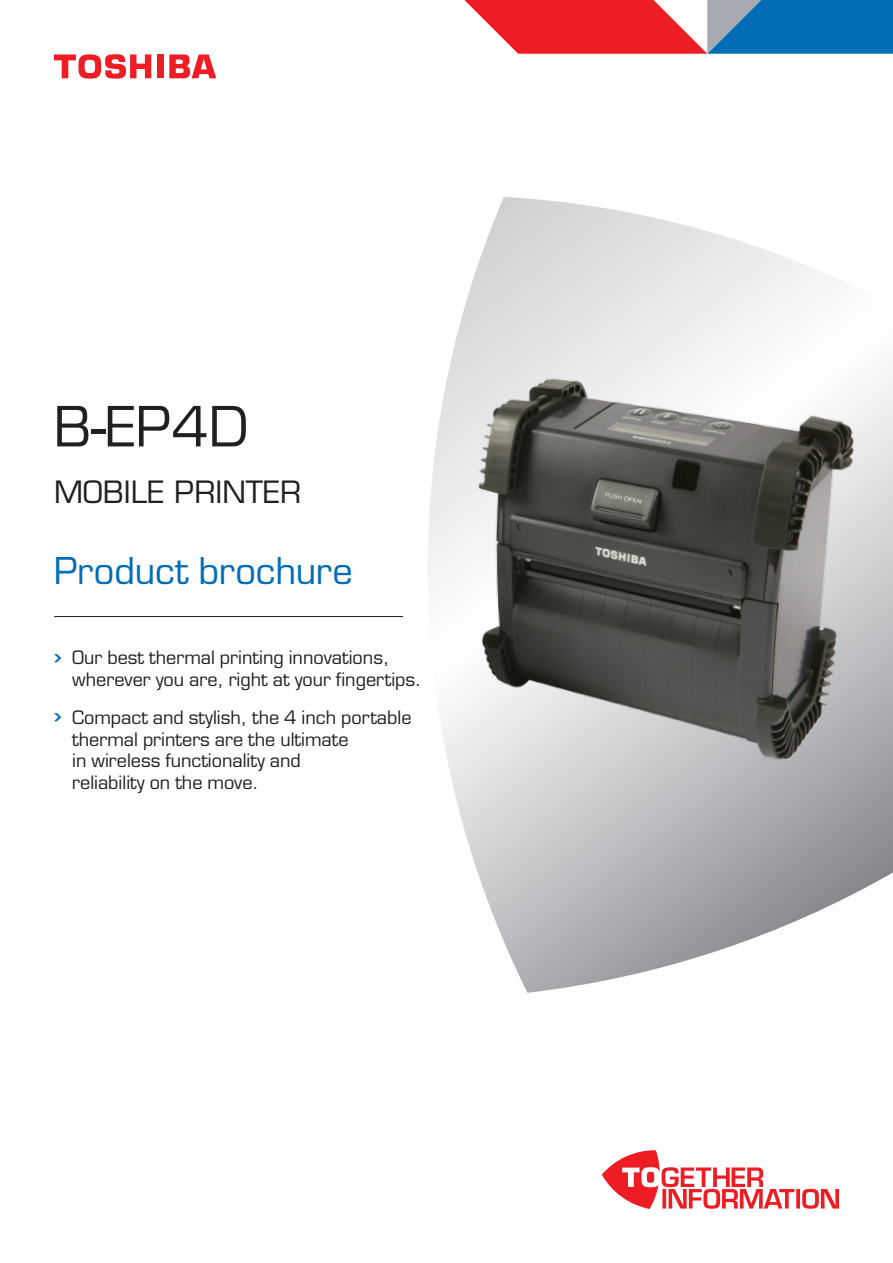
<style>
.page{position:relative;width:893px;height:1263px;background:#fff}
.page>*{position:absolute;margin:0;border:0;box-sizing:border-box;transform-origin:0 0}
.t1{font:54px "Eurostile LT Std";color:#231f20}
.Product_brochure{font:36px "Eurostile LT Std";letter-spacing:-.005em;color:#006db7}
.Printer_type{font:30px "Eurostile LT Std";color:#231f20}
.Highlight_bullets_BL{font:18px/21.6px "Eurostile LT Std";color:#231f20}
.s1{font-family:"Chevron";font-size:21px;color:#006db7}
</style>
<div class="page">
<svg style="left:403px;top:197px;width:490px;height:796px"></svg>
<img style="left:466px;top:358px;width:407px;height:425px">
<div style="left:157px;top:54px;width:7px;height:24px;background:#ee1d23"></div>
<svg style="left:54px;top:54px;width:97px;height:25px"></svg>
<svg style="left:169px;top:54px;width:47px;height:24px"></svg>
<svg style="left:602px;top:1150px;width:237px;height:59px"></svg>
<svg style="left:464px;top:0;width:429px;height:54px;background:#946280"></svg>
<hr style="left:54px;top:616px;width:349px;height:1px;background:#231f20">
<p class="t1" style="left:54px;top:394px;width:196px">B-EP4D</p>
<p class="Printer_type" style="left:54px;top:474px;width:249px">MOBILE PRINTER</p>
<p class="Product_brochure" style="left:54px;top:549px;width:300px">Product brochure</p>
<p class="Highlight_bullets_BL" style="left:72px;top:647px;width:351px;text-indent:-18px"><span class="s1">•</span> Our best thermal printing innovations, wherever you are, right at your fingertips.</p>
<p class="Highlight_bullets_BL" style="left:72px;top:707px;width:341px;text-indent:-18px"><span class="s1">•</span> Compact and stylish, the 4 inch portable thermal printers are the ultimate<br>in wireless functionality and<br>reliability on the move.</p>
</div>
